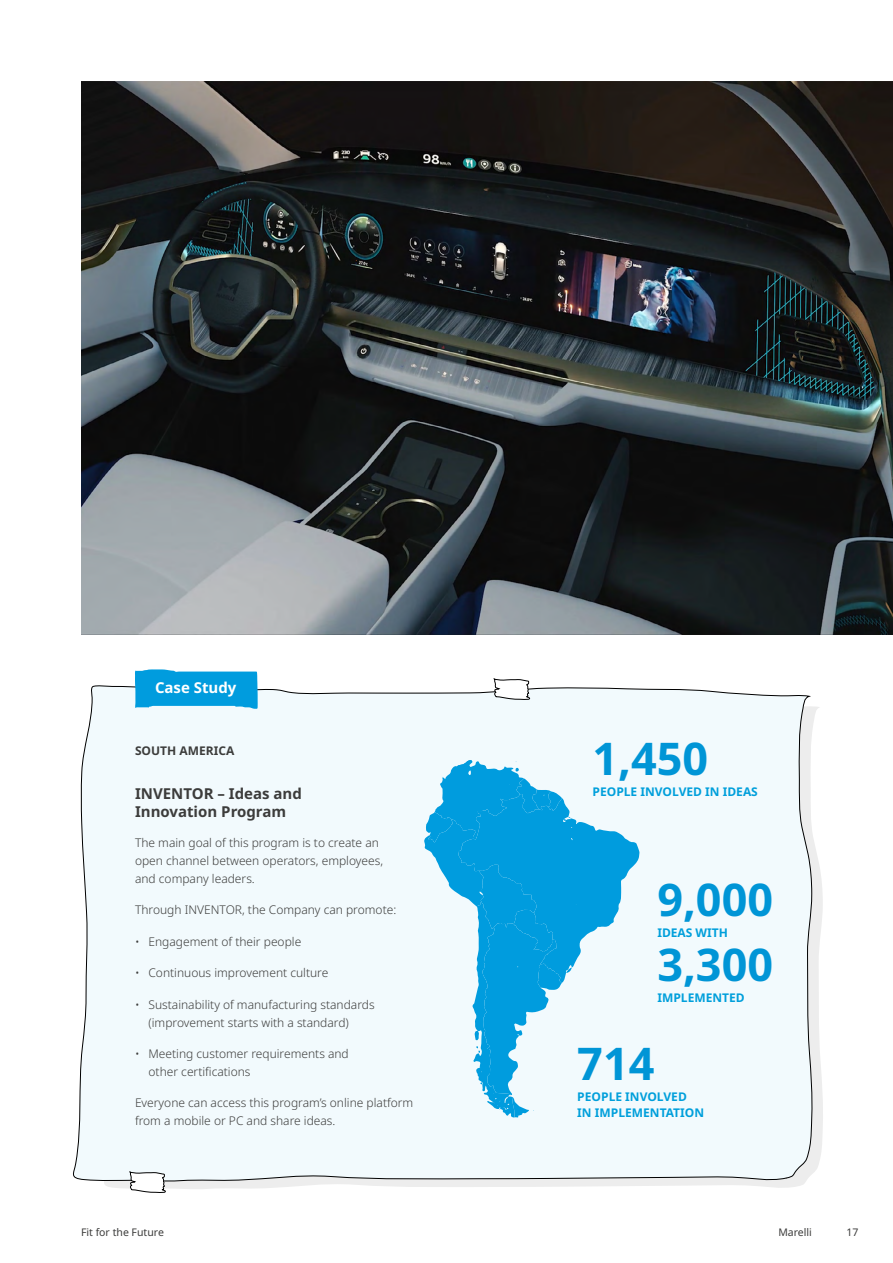
<style>
.page{position:relative;width:893px;height:1263px;background:#fff}
.page>*{position:absolute;margin:0;border:0;box-sizing:border-box;transform-origin:0 0}
.t1{font:700 45px "Noto Sans";color:#0095d6}
.t2{font:700 15px/18px "Noto Sans";color:#3c3c3b}
.t3{font:700 15px "Noto Sans";color:#fff}
.t4{font:300 12px/18px "Noto Sans";color:#3c3c3b}
.t5{font:700 12px/16.5px "Noto Sans";color:#009fdb}
.t6{font:700 12px "Noto Sans";color:#3c3c3b}
.t7{font:10.5px "Noto Sans";color:#3c3c3b}
</style>
<div class="page">
<svg style="left:104px;top:707px;width:719px;height:482px;fill:#ededed"></svg>
<svg style="left:73px;top:634px;width:740px;height:548px"></svg>
<svg style="left:129px;top:1170px;width:37px;height:23px"></svg>
<svg style="left:493px;top:677px;width:37px;height:23px"></svg>
<img style="left:81px;top:81px;width:812px;height:553px">
<svg style="left:135px;top:669px;width:123px;height:40px"></svg>
<svg style="left:424px;top:760px;width:216px;height:357px"></svg>
<p class="t3" style="left:155px;top:677px;width:83px">Case Study</p>
<p class="t6" style="left:135px;top:742px;width:101px">SOUTH AMERICA</p>
<p class="t2" style="left:135px;top:785px;width:168px">INVENTOR – Ideas and<br>Innovation Program</p>
<p class="t4" style="left:135px;top:834px;width:250px">The main goal of this program is to create an open channel between operators, employees, and company leaders.</p>
<p class="t4" style="left:135px;top:901px;width:263px">Through INVENTOR, the Company can promote:</p>
<p class="t4" style="left:135px;top:933px;width:168px">• Engagement of their people</p>
<p class="t4" style="left:135px;top:964px;width:195px">• Continuous improvement culture</p>
<p class="t4" style="left:148px;top:996px;width:228px;text-indent:-14px">• Sustainability of manufacturing standards (improvement starts with a standard)</p>
<p class="t4" style="left:148px;top:1045px;width:202px;text-indent:-14px">• Meeting customer requirements and other certifications</p>
<p class="t4" style="left:135px;top:1094px;width:280px">Everyone can access this program’s online platform from a mobile or PC and share ideas.</p>
<h1 class="t1" style="left:592px;top:726px;width:117px">1,450</h1>
<p class="t5" style="left:592px;top:783px;width:167px">PEOPLE INVOLVED IN IDEAS</p>
<h1 class="t1" style="left:657px;top:868px;width:117px">9,000</h1>
<p class="t5" style="left:657px;top:925px;width:72px">IDEAS WITH</p>
<h1 class="t1" style="left:657px;top:933px;width:117px">3,300</h1>
<p class="t5" style="left:657px;top:989px;width:89px">IMPLEMENTED</p>
<h1 class="t1" style="left:577px;top:1032px;width:79px">714</h1>
<p class="t5" style="left:577px;top:1088px;width:128px">PEOPLE INVOLVED<br>IN IMPLEMENTATION</p>
<p class="t7" style="left:81px;top:1225px;width:84px">Fit for the Future</p>
<p class="t7" style="left:778px;top:1225px;width:35px">Marelli</p>
<p class="t7" style="left:846px;top:1225px;width:14px">17</p>
</div>
